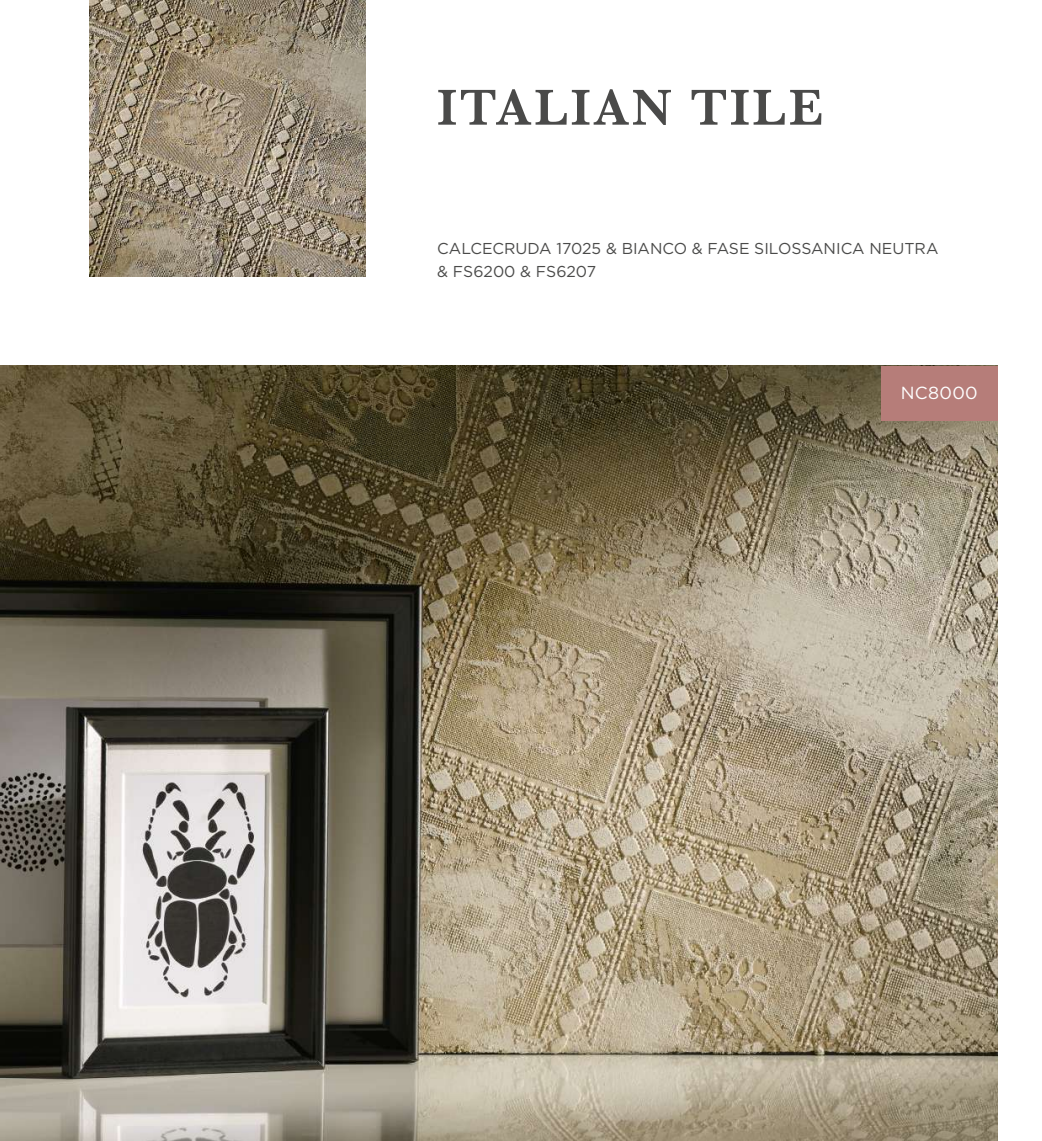
<style>
.page{position:relative;width:1042px;height:1141px;background:#fff}
.page>*{position:absolute;margin:0;border:0;box-sizing:border-box;transform-origin:0 0}
.t1{font:600 52.5px "Baskerville";letter-spacing:.05em;color:#4a4a49}
.t2{font:17.5px "Gotham";letter-spacing:.02em;color:#fff}
.t3{font:15.75px/22.4px "Gotham";color:#4a4a49}
</style>
<div class="page">
<img style="left:0;top:366px;width:997px;height:775px">
<img style="left:89px;top:0;width:277px;height:277px">
<div style="left:881px;top:366px;width:116px;height:55px;background:#b67d79"></div>
<h1 class="t1" style="left:437px;top:71px;width:387px">ITALIAN TILE</h1>
<p class="t3" style="left:437px;top:237px;width:503px">CALCECRUDA 17025 &amp; BIANCO &amp; FASE SILOSSANICA NEUTRA &amp; FS6200 &amp; FS6207</p>
<p class="t2" style="left:900px;top:383px;width:79px">NC8000</p>
</div>
